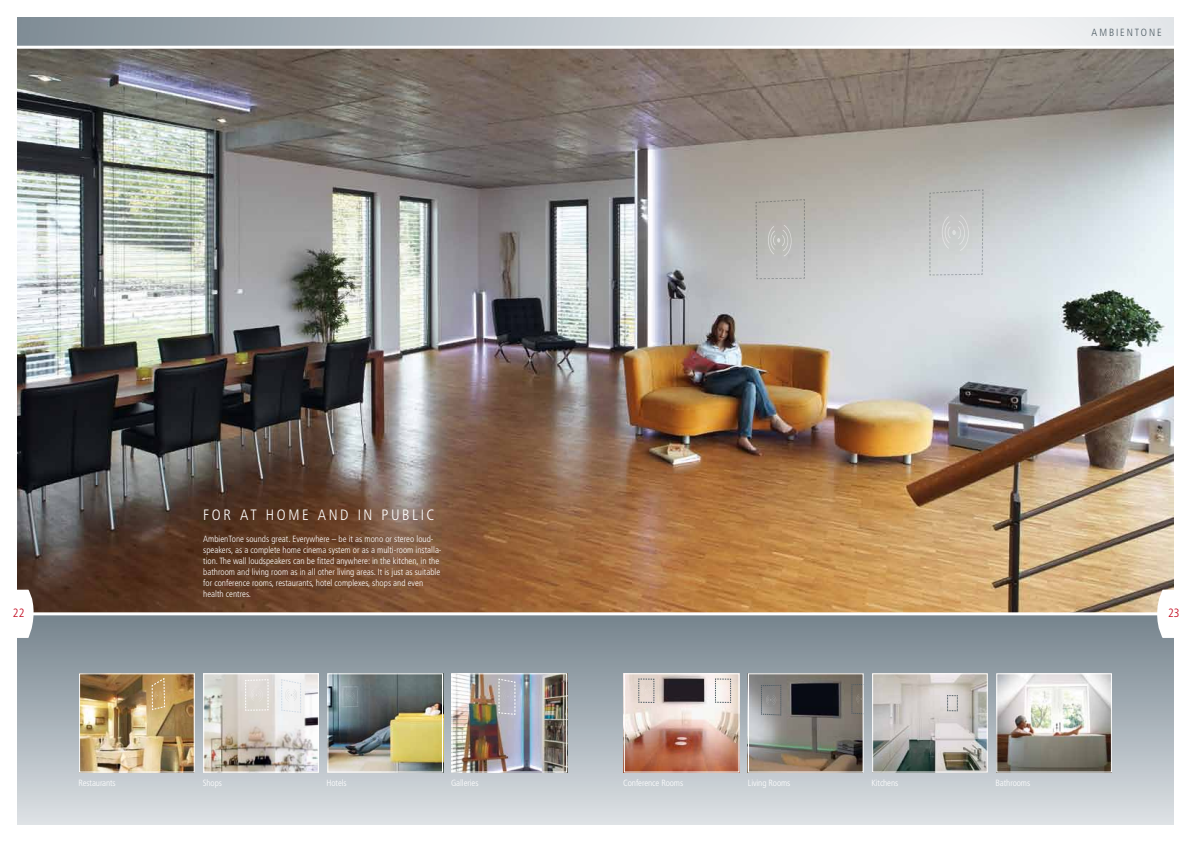
<style>
.page{position:relative;width:1191px;height:842px;background:#fff}
.page>*{position:absolute;margin:0;border:0;box-sizing:border-box;transform-origin:0 0}
.t1{font:300 condensed 15px "Frutiger";letter-spacing:.175em;color:#fff}
.t2{font:300 condensed 12px "Frutiger";color:#c10218}
.t3{font:300 condensed 10.4px "Frutiger";letter-spacing:.18em;color:#4e5c64}
.t4{font:300 condensed 9px/11px "Frutiger";color:#fff}
</style>
<div class="page">
<svg style="left:17px;top:17px;width:1157px;height:29px;background:#c3c9ce"></svg>
<img style="left:17px;top:49px;width:1157px;height:563px">
<div style="left:17px;top:614px;width:1157px;height:211px;background:linear-gradient(to bottom,#75838d,#dee1e4)"></div>
<svg style="left:1156px;top:590px;width:18px;height:48px"></svg>
<svg style="left:17px;top:590px;width:17px;height:48px"></svg>
<hr style="left:29px;top:612px;width:1131px;height:3px;background:#fff">
<img style="left:750px;top:675px;width:111px;height:95px">
<svg style="left:761px;top:685px;width:20px;height:30px"></svg>
<svg style="left:851px;top:684px;width:13px;height:30px"></svg>
<div style="left:748px;top:673px;width:115px;height:99px;border:1px solid #fff"></div>
<img style="left:626px;top:675px;width:111px;height:95px">
<div style="left:624px;top:673px;width:115px;height:99px;border:1px solid #fff"></div>
<img style="left:329px;top:675px;width:112px;height:95px">
<div style="left:327px;top:673px;width:116px;height:99px;border:1px solid #fff"></div>
<img style="left:874px;top:675px;width:111px;height:95px">
<div style="left:872px;top:673px;width:115px;height:99px;border:1px solid #fff"></div>
<img style="left:453px;top:675px;width:112px;height:95px">
<div style="left:451px;top:673px;width:116px;height:99px;border:1px solid #fff"></div>
<img style="left:998px;top:675px;width:111px;height:95px">
<div style="left:996px;top:673px;width:115px;height:99px;border:1px solid #fff"></div>
<svg style="left:755px;top:199px;width:50px;height:80px;background:#b8b7b3"></svg>
<svg style="left:929px;top:189px;width:54px;height:87px;background:#c7c9c9"></svg>
<img style="left:79px;top:673px;width:116px;height:99px">
<svg style="left:346px;top:692px;width:8px;height:9px"></svg>
<img style="left:203px;top:673px;width:116px;height:99px">
<svg style="left:498px;top:678px;width:17px;height:37px"></svg>
<svg style="left:638px;top:678px;width:16px;height:25px"></svg>
<svg style="left:715px;top:678px;width:16px;height:25px"></svg>
<svg style="left:947px;top:695px;width:11px;height:16px"></svg>
<h1 class="t1" style="left:203px;top:507px;width:96px">For at home</h1>
<h1 class="t1" style="left:318px;top:507px;width:94px">an d in public</h1>
<p class="t4" style="left:203px;top:534px;width:240px">AmbienTone sounds great. Everywhere – be it as mono or stereo loud&shy;speakers, as a complete home cinema system or as a multi-room installa&shy;tion. The wall loudspeakers can be fitted anywhere: in the kitchen, in the bathroom and living room as in all other living areas. It is just as suitable for conference rooms, restaurants, hotel complexes, shops and even health centres.</p>
<p class="t3" style="left:1091px;top:26px;width:72px">AMBIENTONE</p>
<h2 class="t2" style="left:13px;top:606px;width:13px">22</h2>
<h2 class="t2" style="left:1168px;top:606px;width:13px">23</h2>
<p class="t4" style="left:78px;top:778px;width:39px">Restaurants</p>
<p class="t4" style="left:203px;top:778px;width:21px">Shops</p>
<p class="t4" style="left:327px;top:778px;width:22px">Hotels</p>
<p class="t4" style="left:451px;top:778px;width:29px">Galleries</p>
<p class="t4" style="left:623px;top:778px;width:62px">Conference Rooms</p>
<p class="t4" style="left:748px;top:778px;width:44px">Living Rooms</p>
<p class="t4" style="left:871px;top:778px;width:28px">Kitchens</p>
<p class="t4" style="left:995px;top:778px;width:36px">Bathrooms</p>
</div>
